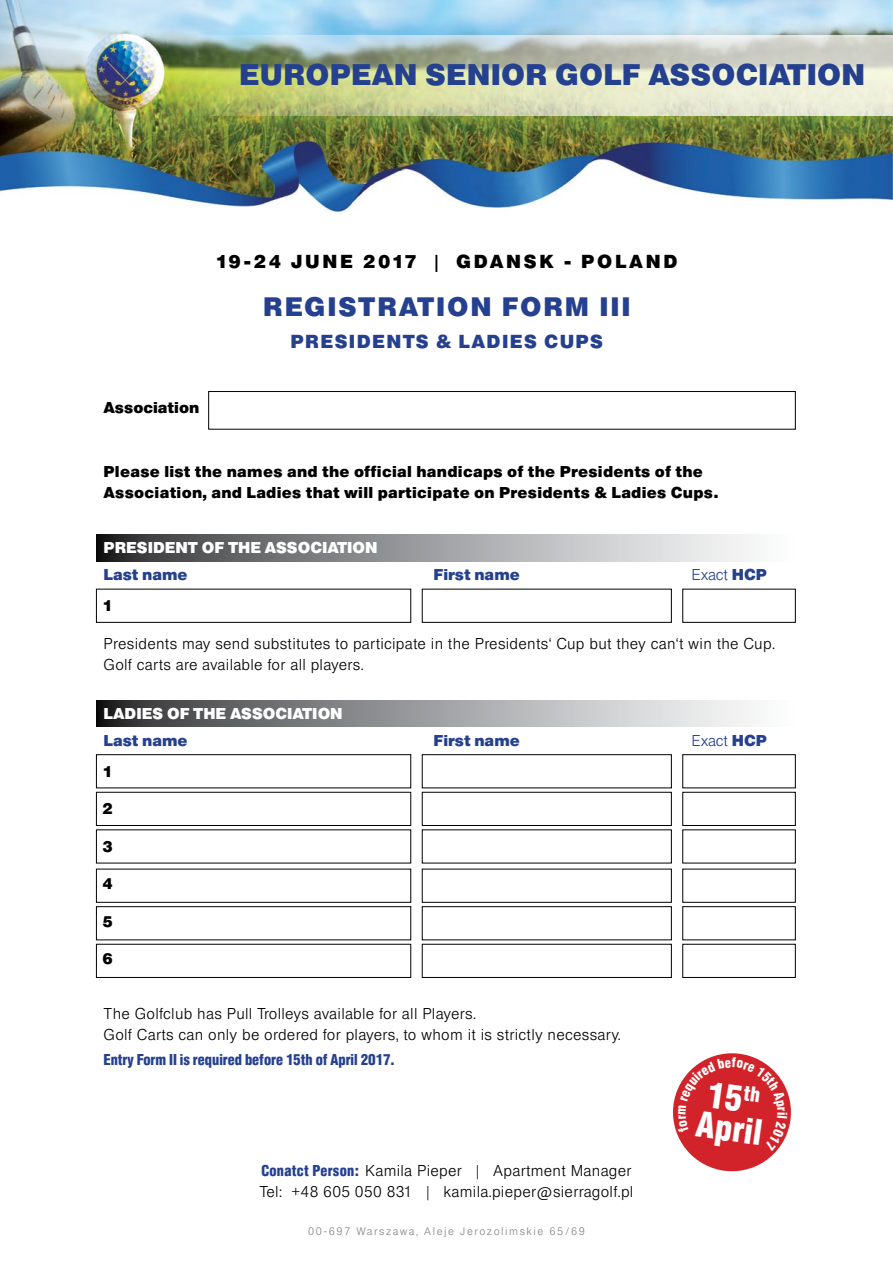
<style>
.page{position:relative;width:893px;height:1263px;background:#fff}
.page>*{position:absolute;margin:0;border:0;box-sizing:border-box;transform-origin:0 0}
.t1{font:35.25px "Europa Gro SBOP Bol Con";color:#fff}
.t2{font:700 28.5px "Europa Gro SBOP";letter-spacing:.01em;color:#25408f}
.t3{font:700 25.5px "Europa Gro SBOP";letter-spacing:.075em;color:#25408f}
.t4{font:700 18px "Europa Gro SBOP";letter-spacing:.15em;color:#000}
.t5{font:700 18px "Europa Gro SBOP";letter-spacing:.075em;color:#25408f}
.t6{font:300 15px "Europa Gro SBOP";letter-spacing:.02em;color:#000}
.t7{font:700 15px/21px "Europa Gro SBOP";letter-spacing:.02em;color:#000}
.t8{font:700 15px "Europa Gro SBOP";color:#fff}
.t9{font:15px "Europa Gro SBOP Bol Con";color:#25408f}
.t10{font:700 15px "Europa Gro SBOP";color:#25408f}
.t11{font:300 15px "Europa Gro SBOP";letter-spacing:-.01em;color:#25408f}
.t12{font:700 15px "Europa Gro SBOP";color:#000}
.t13{font:300 10.5px "Europa Gro SBOP";letter-spacing:.15em;color:#808285}
.s1{font-weight:700}
.s2{font-family:"Europa Gro SBOP Bol Con";font-weight:400;color:#25408f}
</style>
<div class="page">
<div style="left:208px;top:391px;width:588px;height:38px;border:1px solid #000"></div>
<svg style="left:96px;top:700px;width:658px;height:27px;background:#97989a"></svg>
<svg style="left:96px;top:535px;width:658px;height:26px;background:#97989a"></svg>
<img style="left:0;top:0;width:893px;height:213px">
<img style="left:168px;top:36px;width:725px;height:80px">
<div style="left:682px;top:754px;width:114px;height:34px;border:1px solid #000"></div>
<div style="left:682px;top:792px;width:114px;height:34px;border:1px solid #000"></div>
<div style="left:96px;top:754px;width:315px;height:34px;border:1px solid #000"></div>
<div style="left:422px;top:754px;width:250px;height:34px;border:1px solid #000"></div>
<div style="left:96px;top:792px;width:315px;height:34px;border:1px solid #000"></div>
<div style="left:422px;top:792px;width:250px;height:34px;border:1px solid #000"></div>
<div style="left:682px;top:589px;width:114px;height:34px;border:1px solid #000"></div>
<div style="left:96px;top:589px;width:315px;height:34px;border:1px solid #000"></div>
<div style="left:422px;top:589px;width:250px;height:34px;border:1px solid #000"></div>
<div style="left:682px;top:906px;width:114px;height:34px;border:1px solid #000"></div>
<div style="left:682px;top:944px;width:114px;height:34px;border:1px solid #000"></div>
<div style="left:96px;top:906px;width:315px;height:34px;border:1px solid #000"></div>
<div style="left:422px;top:906px;width:250px;height:34px;border:1px solid #000"></div>
<div style="left:96px;top:944px;width:315px;height:34px;border:1px solid #000"></div>
<div style="left:422px;top:944px;width:250px;height:34px;border:1px solid #000"></div>
<div style="left:673px;top:1053px;width:118px;height:118px;background:#d2232a;border-radius:50%"></div>
<svg style="left:678px;top:1057px;width:109px;height:94px"></svg>
<p class="t2" style="left:239px;top:57px;width:627px">EUROPEAN SENIOR GOLF ASSOCIATION</p>
<p class="t4" style="left:215px;top:250px;width:463px">19-24 JUNE 2017 | GDANSK - POLAND</p>
<p class="t12" style="left:104px;top:398px;width:97px">Association</p>
<p class="t3" style="left:263px;top:291px;width:369px">REGISTRATION FORM III</p>
<p class="t5" style="left:291px;top:330px;width:314px">PRESIDENTS &amp; LADIES CUPS</p>
<p class="t7" style="left:104px;top:461px;width:616px">Please list the names and the official handicaps of the Presidents of the<br>Association, and Ladies that will participate on Presidents &amp; Ladies Cups.</p>
<p class="t8" style="left:104px;top:538px;width:275px">PRESIDENT OF THE ASSOCIATION</p>
<p class="t10" style="left:104px;top:565px;width:86px">Last name</p>
<p class="t10" style="left:434px;top:565px;width:88px">First name</p>
<p class="t11" style="left:692px;top:566px;width:77px">Exact <span class="s1">HCP</span></p>
<p class="t7" style="left:102px;top:595px;width:12px">1</p>
<p class="t6" style="left:104px;top:635px;width:673px">Presidents may send substitutes to participate in the Presidents‘ Cup but they can‘t win the Cup.</p>
<p class="t6" style="left:104px;top:656px;width:262px">Golf carts are available for all players.</p>
<p class="t8" style="left:104px;top:704px;width:241px">LADIES OF THE ASSOCIATION</p>
<p class="t10" style="left:104px;top:731px;width:86px">Last name</p>
<p class="t10" style="left:434px;top:731px;width:88px">First name</p>
<p class="t11" style="left:692px;top:731px;width:77px">Exact <span class="s1">HCP</span></p>
<p class="t7" style="left:102px;top:761px;width:12px">1</p>
<p class="t7" style="left:102px;top:798px;width:12px">2</p>
<p class="t7" style="left:102px;top:836px;width:12px">3</p>
<p class="t7" style="left:102px;top:873px;width:12px">4</p>
<p class="t7" style="left:102px;top:911px;width:12px">5</p>
<p class="t7" style="left:102px;top:948px;width:12px">6</p>
<p class="t6" style="left:104px;top:1004px;width:374px">The Golfclub has Pull Trolleys available for all Players.</p>
<p class="t6" style="left:104px;top:1025px;width:519px">Golf Carts can only be ordered for players, to whom it is strictly necessary.</p>
<p class="t9" style="left:104px;top:1051px;width:292px">Entry Form II is required before 15th of April 2017.</p>
<p class="t6" style="left:261px;top:1162px;width:372px"><span class="s2">Conatct Person:</span> Kamila Pieper | Apartment Manager</p>
<p class="t6" style="left:260px;top:1183px;width:375px">Tel: +48 605 050 831 | kamila.pieper@sierragolf.pl</p>
<p class="t13" style="left:308px;top:1225px;width:278px">00-697 Warszawa, Aleje Jerozolimskie 65/69</p>
<p class="t1" style="left:711px;top:1073px;width:54px;rotate:8deg">15<sup>th</sup></p>
<p class="t1" style="left:700px;top:1103px;width:67px;rotate:8deg">April</p>
</div>
